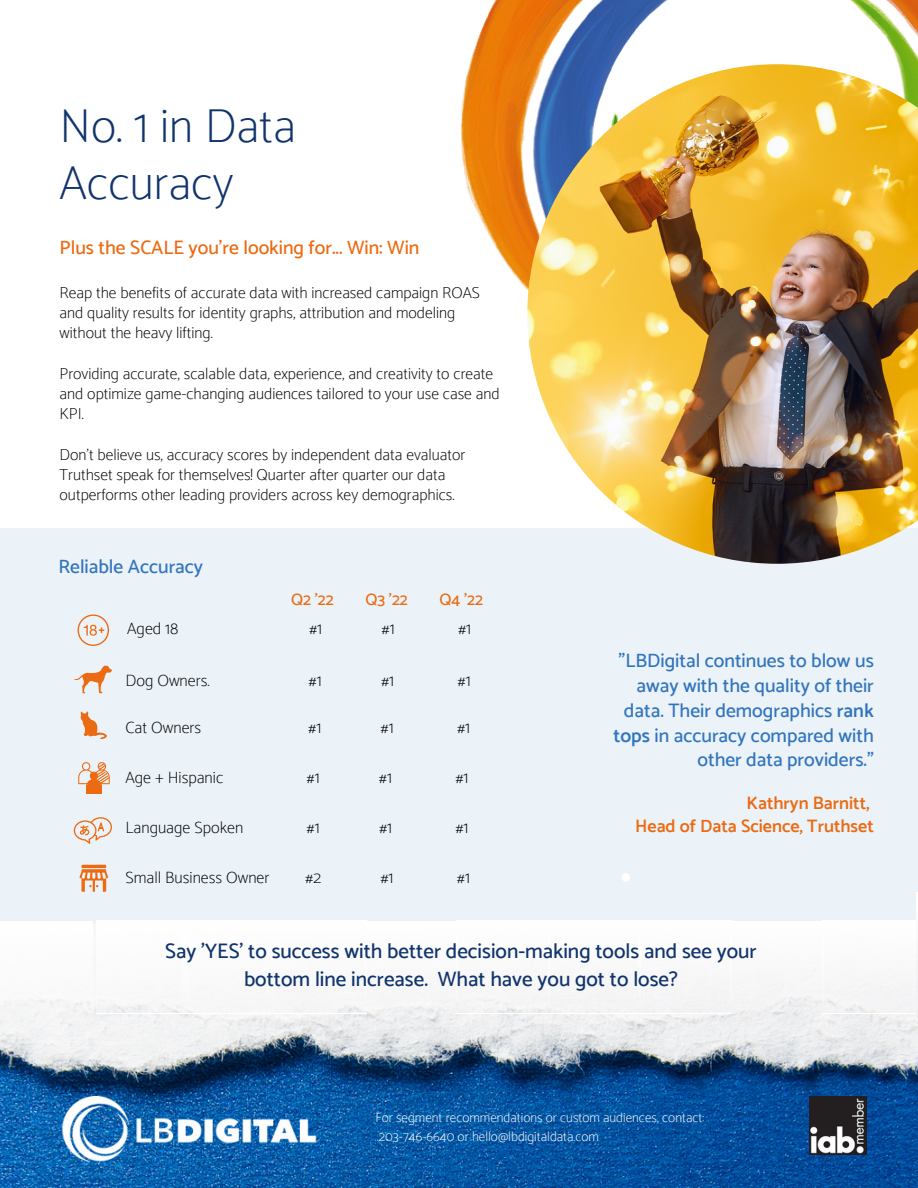
<style>
.page{position:relative;width:918px;height:1188px;background:#fff}
.page>*{position:absolute;margin:0;border:0;box-sizing:border-box;transform-origin:0 0}
.t1{font:100 48px/57.3px "Catamaran";color:#10346c}
.t2{font:500 21px/28.2px "Catamaran";color:#10346c;text-align:center}
.t3{font:500 19.5px/24.8px "Catamaran";color:#3275bd;text-align:right}
.t4{font:500 19.5px "Catamaran";color:#ec6a11}
.t5{font:600 18px/22.5px "Catamaran";color:#ec6a11;text-align:right}
.t6{font:100 16.5px "Catamaran";color:#000}
.t7{font:500 16.5px "Catamaran";color:#ec6a11}
.t8{font:100 16.05px/20.2px "Catamaran";color:#000}
.t9{font:100 13.5px/19.5px "Catamaran";color:#fff}
.s1{font-weight:600}
</style>
<div class="page">
<div style="left:0;top:528px;width:918px;height:409px;background:#ebf2f8"></div>
<img style="left:0;top:924px;width:918px;height:264px">
<div style="left:621px;top:873px;width:9px;height:9px;background:#fff;border-radius:50%"></div>
<img style="left:809px;top:1096px;width:58px;height:59px">
<img style="left:59px;top:1096px;width:260px;height:69px">
<div style="left:0;top:921px;width:92px;height:92px;background:#fbfbfb"></div>
<div style="left:182px;top:921px;width:93px;height:92px;background:#fafafa"></div>
<div style="left:274px;top:921px;width:93px;height:92px;background:#fafafa"></div>
<div style="left:365px;top:921px;width:92px;height:92px;background:#fafafa"></div>
<div style="left:457px;top:921px;width:92px;height:92px;background:#f9f9f9"></div>
<div style="left:548px;top:921px;width:93px;height:92px;background:#f9f9f9"></div>
<div style="left:639px;top:921px;width:92px;height:92px;background:#f8f9f9"></div>
<div style="left:731px;top:921px;width:92px;height:92px;background:#f8f8f9"></div>
<div style="left:823px;top:921px;width:92px;height:92px;background:#f8f8f9"></div>
<hr style="left:916px;top:892px;width:2px;height:92px;background:#bfbfbf">
<img style="left:460px;top:0;width:458px;height:290px">
<img style="left:527px;top:64px;width:391px;height:500px">
<svg style="left:78px;top:762px;width:32px;height:32px"></svg>
<svg style="left:74px;top:817px;width:38px;height:27px"></svg>
<svg style="left:78px;top:614px;width:31px;height:32px"></svg>
<svg style="left:74px;top:666px;width:38px;height:28px"></svg>
<svg style="left:80px;top:711px;width:27px;height:28px"></svg>
<svg style="left:80px;top:865px;width:28px;height:27px"></svg>
<div style="left:97px;top:921px;width:92px;height:92px;background:#fbfbfb"></div>
<h1 class="t1" style="left:59px;top:97px;width:238px">No. 1 in Data<br>Accuracy</h1>
<p class="t4" style="left:60px;top:236px;width:361px">Plus the SCALE you're looking for... Win: Win</p>
<p class="t8" style="left:60px;top:282px;width:422px">Reap the benefits of accurate data with increased campaign ROAS and quality results for identity graphs, attribution and modeling without the heavy lifting.</p>
<p class="t8" style="left:60px;top:363px;width:442px">Providing accurate, scalable data, experience, and creativity to create and optimize game-changing audiences tailored to your use case and<br>KPI.</p>
<p class="t8" style="left:60px;top:444px;width:407px">Don't believe us, accuracy scores by independent data evaluator<br>Truthset speak for themselves! Quarter after quarter our data outperforms other leading providers across key demographics.</p>
<p class="t3" style="left:58px;top:554px;width:146px">Reliable Accuracy</p>
<p class="t7" style="left:291px;top:590px;width:44px">Q2 '22</p>
<p class="t7" style="left:365px;top:590px;width:44px">Q3 '22</p>
<p class="t7" style="left:440px;top:590px;width:45px">Q4 '22</p>
<p class="t6" style="left:127px;top:619px;width:53px">Aged 18</p>
<p class="t6" style="left:309px;top:619px;width:15px">#1</p>
<p class="t6" style="left:382px;top:619px;width:15px">#1</p>
<p class="t6" style="left:458px;top:619px;width:15px">#1</p>
<p class="t6" style="left:126px;top:671px;width:86px">Dog Owners.</p>
<p class="t6" style="left:309px;top:671px;width:15px">#1</p>
<p class="t6" style="left:381px;top:671px;width:15px">#1</p>
<p class="t6" style="left:458px;top:671px;width:15px">#1</p>
<p class="t6" style="left:126px;top:718px;width:77px">Cat Owners</p>
<p class="t6" style="left:308px;top:718px;width:15px">#1</p>
<p class="t6" style="left:381px;top:718px;width:15px">#1</p>
<p class="t6" style="left:457px;top:718px;width:15px">#1</p>
<p class="t6" style="left:126px;top:767px;width:99px">Age + Hispanic</p>
<p class="t6" style="left:306px;top:767px;width:15px">#1</p>
<p class="t6" style="left:379px;top:767px;width:15px">#1</p>
<p class="t6" style="left:455px;top:767px;width:15px">#1</p>
<p class="t6" style="left:126px;top:817px;width:119px">Language Spoken</p>
<p class="t6" style="left:307px;top:817px;width:15px">#1</p>
<p class="t6" style="left:379px;top:817px;width:15px">#1</p>
<p class="t6" style="left:455px;top:817px;width:15px">#1</p>
<p class="t6" style="left:126px;top:867px;width:146px">Small Business Owner</p>
<p class="t6" style="left:305px;top:867px;width:17px">#2</p>
<p class="t6" style="left:380px;top:867px;width:15px">#1</p>
<p class="t6" style="left:457px;top:867px;width:15px">#1</p>
<p class="t3" style="left:613px;top:648px;width:262px">"LBDigital continues to blow us away with the quality of their data. Their demographics <span class="s1">rank tops</span> in accuracy compared with other data providers."</p>
<p class="t5" style="left:635px;top:792px;width:240px">Kathryn Barnitt,<br>Head of Data Science, Truthset</p>
<h2 class="t2" style="left:165px;top:937px;width:593px">Say 'YES' to success with better decision-making tools and see your bottom line increase. What have you got to lose?</h2>
<p class="t9" style="left:376px;top:1108px;width:330px">For segment recommendations or custom audiences, contact:<br>203-746-6640 or hello@lbdigitaldata.com</p>
</div>
